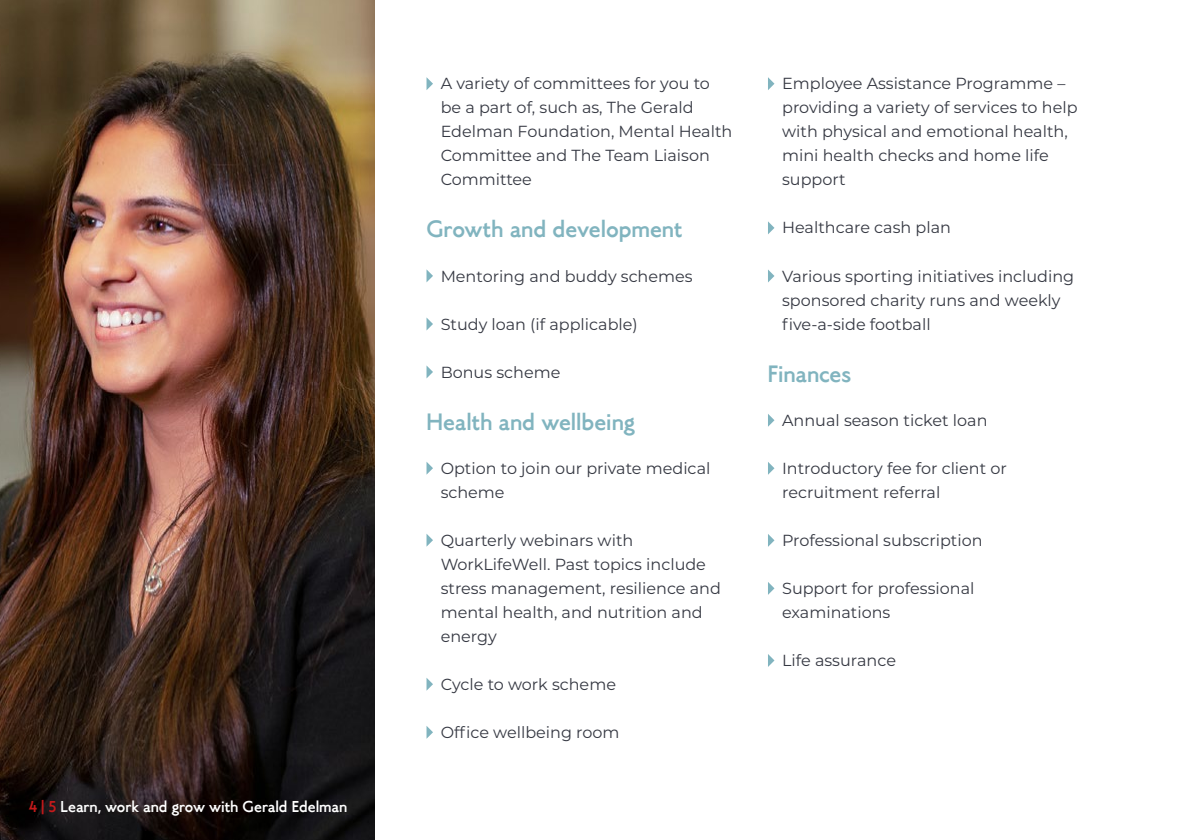
<style>
.page{position:relative;width:1191px;height:840px;background:#fff}
.page>*{position:absolute;margin:0;border:0;box-sizing:border-box;transform-origin:0 0}
.t1{font:500 24px "MTT Roma";color:#81b4bf}
.t2{font:16px/24px "Montserrat";color:#353842}
.t3{font:500 16px "MTT Roma";color:#fff}
.s1{color:#c51a1b}
</style>
<div class="page">
<img style="left:0;top:0;width:374px;height:839px">
<svg style="left:426px;top:317px;width:7px;height:13px"></svg>
<svg style="left:426px;top:365px;width:7px;height:13px"></svg>
<svg style="left:426px;top:462px;width:7px;height:12px"></svg>
<svg style="left:768px;top:77px;width:6px;height:13px"></svg>
<svg style="left:768px;top:221px;width:6px;height:13px"></svg>
<svg style="left:768px;top:269px;width:6px;height:13px"></svg>
<svg style="left:768px;top:414px;width:6px;height:12px"></svg>
<svg style="left:768px;top:462px;width:6px;height:12px"></svg>
<svg style="left:426px;top:77px;width:7px;height:13px"></svg>
<svg style="left:426px;top:534px;width:7px;height:12px"></svg>
<svg style="left:426px;top:678px;width:7px;height:12px"></svg>
<svg style="left:768px;top:654px;width:6px;height:12px"></svg>
<svg style="left:768px;top:582px;width:6px;height:12px"></svg>
<svg style="left:768px;top:534px;width:6px;height:12px"></svg>
<svg style="left:426px;top:269px;width:7px;height:13px"></svg>
<svg style="left:426px;top:726px;width:7px;height:12px"></svg>
<p class="t3" style="left:28px;top:795px;width:320px"><span class="s1">4 | 5</span> Learn, work and grow with Gerald Edelman</p>
<p class="t2" style="left:441px;top:71px;width:293px">A variety of committees for you to be a part of, such as, The Gerald<br>Edelman Foundation, Mental Health<br>Committee and The Team Liaison<br>Committee</p>
<h1 class="t1" style="left:426px;top:213px;width:257px">Growth and development</h1>
<p class="t2" style="left:441px;top:263px;width:253px">Mentoring and buddy schemes</p>
<p class="t2" style="left:441px;top:311px;width:199px">Study loan (if applicable)</p>
<p class="t2" style="left:441px;top:359px;width:121px">Bonus scheme</p>
<h1 class="t1" style="left:426px;top:405px;width:210px">Health and wellbeing</h1>
<p class="t2" style="left:441px;top:455px;width:271px">Option to join our private medical scheme</p>
<p class="t2" style="left:441px;top:527px;width:282px">Quarterly webinars with<br>WorkLifeWell. Past topics include stress management, resilience and mental health, and nutrition and energy</p>
<p class="t2" style="left:441px;top:671px;width:177px">Cycle to work scheme</p>
<p class="t2" style="left:441px;top:719px;width:180px">Office wellbeing room</p>
<p class="t2" style="left:782px;top:71px;width:297px">Employee Assistance Programme – providing a variety of services to help with physical and emotional health, mini health checks and home life support</p>
<p class="t2" style="left:782px;top:215px;width:170px">Healthcare cash plan</p>
<p class="t2" style="left:782px;top:263px;width:294px">Various sporting initiatives including sponsored charity runs and weekly five-a-side football</p>
<h1 class="t1" style="left:768px;top:357px;width:85px">Finances</h1>
<p class="t2" style="left:782px;top:407px;width:207px">Annual season ticket loan</p>
<p class="t2" style="left:782px;top:455px;width:226px">Introductory fee for client or recruitment referral</p>
<p class="t2" style="left:782px;top:527px;width:202px">Professional subscription</p>
<p class="t2" style="left:782px;top:575px;width:194px">Support for professional examinations</p>
<p class="t2" style="left:782px;top:647px;width:115px">Life assurance</p>
</div>
